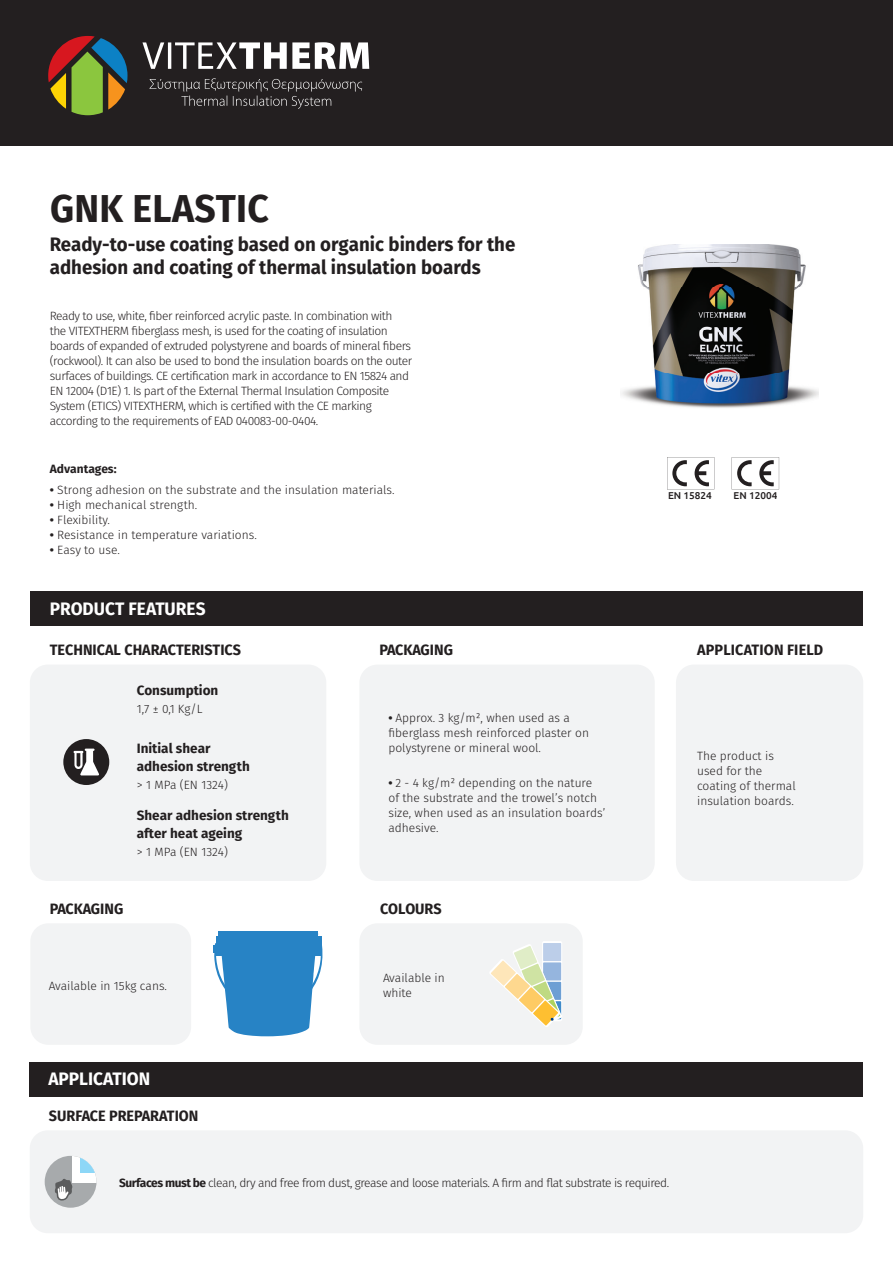
<style>
.page{position:relative;width:893px;height:1263px;background:#fff}
.page>*{position:absolute;margin:0;border:0;box-sizing:border-box;transform-origin:0 0}
.t1{font:700 38.85px "Fira Sans";letter-spacing:.01em;color:#231f20;scale:.96 1}
.t2{font:700 19.5px/23.4px "Fira Sans";color:#231f20;scale:.96 1}
.t3{font:700 18px "Fira Sans";color:#fff;scale:.96 1}
.t4{font:700 15px "Fira Sans";color:#231f20;scale:.96 1}
.t5{font:700 13.5px/18px "Fira Sans";color:#231f20}
.t6{font:300 12px/15px "Fira Sans";letter-spacing:-.04em;color:#231f20}
.t7{font:300 12px/15px "Fira Sans";color:#231f20}
.t8{font:700 12px "Fira Sans";color:#231f20}
.t9{font:500 10.05px "Ubuntu";color:#231f20}
.t10{font:500 9.9px "Ubuntu";color:#231f20}
.s1{font-weight:700}
</style>
<div class="page">
<div style="left:30px;top:923px;width:161px;height:122px;background:#f2f3f4;border-radius:18px"></div>
<div style="left:30px;top:592px;width:833px;height:34px;background:#231f20"></div>
<div style="left:359px;top:665px;width:296px;height:216px;background:#f2f3f4;border-radius:18px"></div>
<div style="left:30px;top:664px;width:296px;height:217px;background:#f2f3f4;border-radius:18px"></div>
<div style="left:359px;top:923px;width:224px;height:122px;background:#f2f3f4;border-radius:18px"></div>
<div style="left:542px;top:941px;width:20px;height:80px;background:#fff;border-radius:2px"></div>
<div style="left:543px;top:943px;width:18px;height:18px;background:#bccee9"></div>
<svg style="left:490px;top:944px;width:72px;height:83px"></svg>
<svg style="left:213px;top:932px;width:110px;height:104px"></svg>
<img style="left:621px;top:244px;width:198px;height:164px">
<div style="left:63px;top:739px;width:46px;height:46px;background:#231f20;border-radius:50%"></div>
<svg style="left:74px;top:749px;width:25px;height:26px"></svg>
<div style="left:30px;top:1130px;width:833px;height:103px;background:#f2f3f4;border-radius:18px"></div>
<div style="left:45px;top:1156px;width:52px;height:52px;background:#a7aaac;border-radius:26px"></div>
<div style="left:73px;top:1156px;width:24px;height:27px;background:#fff"></div>
<svg style="left:80px;top:1156px;width:17px;height:17px"></svg>
<svg style="left:55px;top:1178px;width:18px;height:23px"></svg>
<svg style="left:667px;top:457px;width:47px;height:32px"></svg>
<svg style="left:732px;top:457px;width:47px;height:32px"></svg>
<div style="left:0;top:0;width:893px;height:145px;background:#231f20"></div>
<svg style="left:142px;top:42px;width:227px;height:27px"></svg>
<svg style="left:149px;top:78px;width:213px;height:31px"></svg>
<svg style="left:48px;top:36px;width:80px;height:79px"></svg>
<div style="left:30px;top:1063px;width:833px;height:34px;background:#231f20"></div>
<div style="left:676px;top:664px;width:187px;height:217px;background:#f2f3f4;border-radius:18px"></div>
<h1 class="t1" style="left:50px;top:181px;width:230px">GNK ELASTIC</h1>
<h2 class="t2" style="left:50px;top:234px;width:486px">Ready-to-use coating based on organic binders for the adhesion and coating of thermal insulation boards</h2>
<p class="t6" style="left:50px;top:309px;width:364px">Ready to use, white, fiber reinforced acrylic paste. In combination with<br>the VITEXTHERM fiberglass mesh, is used for the coating of insulation boards of expanded of extruded polystyrene and boards of mineral fibers (rockwool). It can also be used to bond the insulation boards on the outer surfaces of buildings. CE certification mark in accordance to ΕΝ 15824 and ΕΝ 12004 (D1E) 1. Is part of the External Thermal Insulation Composite System (ETICS) VITEXTHERM, which is certified with the CE marking according to the requirements of EAD 040083-00-0404.</p>
<p class="t8" style="left:50px;top:461px;width:68px">Advantages:</p>
<p class="t7" style="left:50px;top:484px;width:346px"><span class="s1">•</span> Strong adhesion on the substrate and the insulation materials.</p>
<p class="t7" style="left:50px;top:499px;width:149px"><span class="s1">•</span> High mechanical strength.</p>
<p class="t7" style="left:50px;top:514px;width:62px"><span class="s1">•</span> Flexibility.</p>
<p class="t7" style="left:50px;top:529px;width:208px"><span class="s1">•</span> Resistance in temperature variations.</p>
<p class="t7" style="left:50px;top:544px;width:72px"><span class="s1">•</span> Easy to use.</p>
<h3 class="t3" style="left:50px;top:596px;width:164px">PRODUCT FEATURES</h3>
<p class="t4" style="left:50px;top:639px;width:201px">TECHNICAL CHARACTERISTICS</p>
<p class="t4" style="left:379px;top:639px;width:78px">PACKAGING</p>
<p class="t5" style="left:137px;top:682px;width:83px">Consumption</p>
<p class="t6" style="left:137px;top:702px;width:67px">1,7 ± 0,1 Kg/L</p>
<p class="t5" style="left:137px;top:740px;width:115px">Initial shear adhesion strength</p>
<p class="t7" style="left:137px;top:778px;width:93px">&gt; 1 MPa (EN 1324)</p>
<p class="t5" style="left:137px;top:807px;width:154px">Shear adhesion strength after heat ageing</p>
<p class="t7" style="left:137px;top:845px;width:93px">&gt; 1 MPa (EN 1324)</p>
<p class="t4" style="left:50px;top:898px;width:78px">PACKAGING</p>
<p class="t7" style="left:49px;top:980px;width:120px">Available in 15kg cans.</p>
<h3 class="t3" style="left:48px;top:1066px;width:108px">APPLICATION</h3>
<p class="t4" style="left:49px;top:1105px;width:157px">SURFACE PREPARATION</p>
<p class="t7" style="left:388px;top:711px;width:202px"><span class="s1">•</span> Approx. 3 kg/m², when used as a fiberglass mesh reinforced plaster on polystyrene or mineral wool.</p>
<p class="t7" style="left:388px;top:776px;width:218px"><span class="s1">•</span> 2 - 4 kg/m² depending on the nature of the substrate and the trowel’s notch size, when used as an insulation boards’ adhesive.</p>
<p class="t4" style="left:380px;top:898px;width:66px">COLOURS</p>
<p class="t7" style="left:383px;top:971px;width:63px">Available in white</p>
<p class="t9" style="left:668px;top:489px;width:45px">EN 15824</p>
<p class="t10" style="left:734px;top:489px;width:45px">EΝ 12004</p>
<p class="t4" style="left:697px;top:639px;width:133px">APPLICATION FIELD</p>
<p class="t7" style="left:697px;top:749px;width:100px">The product is used for the coating of thermal insulation boards.</p>
<p class="t6" style="left:119px;top:1176px;width:552px"><span class="s1">Surfaces must be</span> clean, dry and free from dust, grease and loose materials. Α firm and flat substrate is required.</p>
</div>
